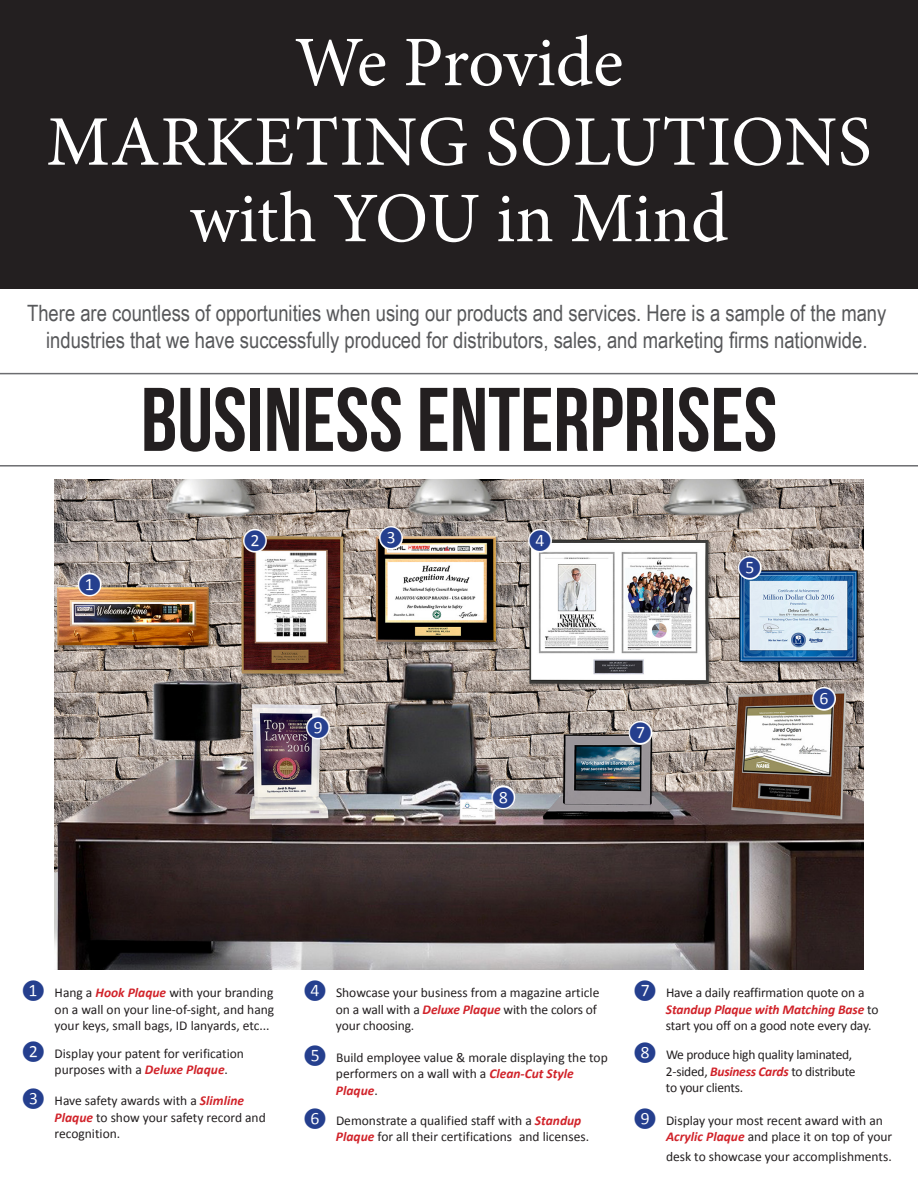
<style>
.page{position:relative;width:918px;height:1188px;background:#fff}
.page>*{position:absolute;margin:0;border:0;box-sizing:border-box;transform-origin:0 0}
.t1{font:90px "Bebas Neue";color:#231f20}
.t2{font:71.25px "Minion Pro";color:#fff}
.t3{font:22.5px/27px "Arial Narrow";color:#57585a;text-align:center}
.t4{font:18px "Calibri";color:#253f8e}
.t5{font:13.5px/16.2px "Calibri";color:#231f20}
.t6{font:13.5px/16.2px "Calibri";letter-spacing:-.02em;color:#231f20}
.t7{font:italic 700 13.5px "Calibri";letter-spacing:-.01em;color:#d1232a}
.s1{font-size:18px;color:#253f8e}
.s2{font-weight:700;font-style:italic;color:#d1232a}
.s3{font-weight:400;font-style:normal;color:#231f20}
</style>
<div class="page">
<img style="left:54px;top:480px;width:810px;height:489px">
<div style="left:0;top:0;width:918px;height:288px;background:#231f20"></div>
<hr style="left:0;top:373px;width:918px;height:1px;background:#6c6d70">
<hr style="left:0;top:465px;width:918px;height:2px;background:#6c6d70">
<svg style="left:76px;top:571px;width:27px;height:27px"></svg>
<svg style="left:241px;top:527px;width:28px;height:27px"></svg>
<svg style="left:736px;top:554px;width:27px;height:27px"></svg>
<svg style="left:811px;top:685px;width:27px;height:27px"></svg>
<svg style="left:627px;top:714px;width:27px;height:38px"></svg>
<svg style="left:490px;top:784px;width:27px;height:27px"></svg>
<svg style="left:304px;top:714px;width:28px;height:27px"></svg>
<svg style="left:377px;top:524px;width:28px;height:27px"></svg>
<svg style="left:526px;top:524px;width:28px;height:30px"></svg>
<p class="t2" style="left:295px;top:15px;width:330px">We Provide</p>
<p class="t2" style="left:46px;top:94px;width:827px">MARKETING SOLUTIONS</p>
<p class="t2" style="left:190px;top:171px;width:540px">with YOU in Mind</p>
<p class="t3" style="left:27px;top:299px;width:861px">There are countless of opportunities when using our products and services. Here is a sample of the many industries that we have successfully produced for distributors, sales, and marketing firms nationwide.</p>
<p class="t1" style="left:141px;top:370px;width:638px">BUSINESS ENTERPRISES</p>
<p class="t4" style="left:78px;top:573px;width:25px">❶</p>
<p class="t4" style="left:243px;top:530px;width:25px">❷</p>
<p class="t4" style="left:379px;top:527px;width:25px">❸</p>
<p class="t4" style="left:528px;top:530px;width:25px">❹</p>
<p class="t4" style="left:306px;top:716px;width:25px">❾</p>
<p class="t4" style="left:491px;top:786px;width:25px">❽</p>
<p class="t4" style="left:629px;top:722px;width:25px">❼</p>
<p class="t4" style="left:738px;top:557px;width:25px">❺</p>
<p class="t4" style="left:812px;top:688px;width:25px">❻</p>
<p class="t5" style="left:22px;top:985px;width:253px"><span class="s1">❶</span> Hang a <span class="s2">Hook Plaque</span> with your branding</p>
<p class="t5" style="left:55px;top:1001px;width:221px">on a wall on your line-of-sight, and hang</p>
<p class="t5" style="left:55px;top:1017px;width:217px">your keys, small bags, ID lanyards, etc...</p>
<p class="t5" style="left:55px;top:1045px;width:191px;text-indent:-33px"><span class="s1">❷</span> Display your patent for verification purposes with a <span class="s2">Deluxe Plaque</span>.</p>
<p class="t5" style="left:22px;top:1093px;width:224px"><span class="s1">❸</span> Have safety awards with a <span class="s2">Slimline</span></p>
<p class="t5" style="left:55px;top:1109px;width:213px"><span class="s2">Plaque</span> to show your safety record and</p>
<p class="t5" style="left:55px;top:1125px;width:67px">recognition.</p>
<p class="t5" style="left:303px;top:985px;width:298px"><span class="s1">❹</span> Showcase your business from a magazine article</p>
<p class="t5" style="left:336px;top:1001px;width:262px">on a wall with a <span class="s2">Deluxe Plaque</span> with the colors of</p>
<p class="t5" style="left:336px;top:1017px;width:80px">your choosing.</p>
<p class="t5" style="left:303px;top:1050px;width:306px"><span class="s1">❺</span> Build employee value &amp; morale displaying the top</p>
<p class="t5" style="left:336px;top:1066px;width:239px">performers on a wall with a <span class="s2">Clean-Cut Style</span></p>
<p class="t7" style="left:336px;top:1082px;width:43px">Plaque<span class="s3">.</span></p>
<p class="t5" style="left:303px;top:1112px;width:280px"><span class="s1">❻</span> Demonstrate a qualified staff with a <span class="s2">Standup</span></p>
<p class="t5" style="left:336px;top:1128px;width:255px"><span class="s2">Plaque</span> for all their certifications and licenses.</p>
<p class="t5" style="left:633px;top:985px;width:233px"><span class="s1">❼</span> Have a daily reaffirmation quote on a</p>
<p class="t7" style="left:666px;top:1000px;width:214px">Standup Plaque with Matching Base <span class="s3">to</span></p>
<p class="t5" style="left:666px;top:1017px;width:207px">start you off on a good note every day.</p>
<p class="t6" style="left:666px;top:1047px;width:191px;text-indent:-33px"><span class="s1">❽</span> We produce high quality laminated,<br>2-sided, <span class="s2">Business Cards</span> to distribute to your clients.</p>
<p class="t5" style="left:666px;top:1112px;width:228px;text-indent:-33px"><span class="s1">❾</span> Display your most recent award with an<br><span class="s2">Acrylic Plaque</span> and place it on top of your</p>
<p class="t5" style="left:666px;top:1148px;width:227px">desk to showcase your accomplishments.</p>
</div>
